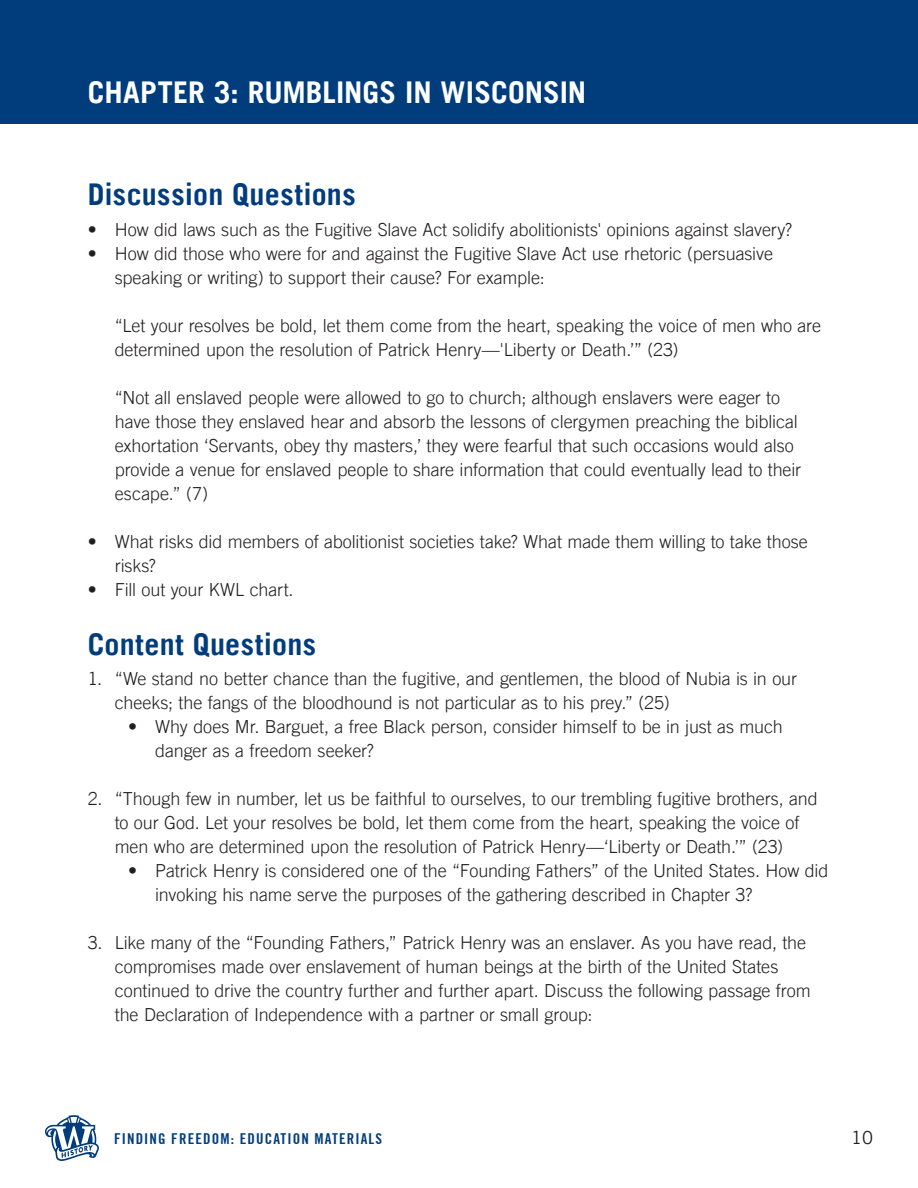
<style>
.page{position:relative;width:918px;height:1188px;background:#fff}
.page>*{position:absolute;margin:0;border:0;box-sizing:border-box;transform-origin:0 0}
.t1{font:700 30px "Trade Gothic LT Std";letter-spacing:.01em;color:#013d7d}
.t2{font:700 30px "Trade Gothic LT Std";color:#fff}
.t3{font:300 18px/24px "Trade Gothic LT Std";letter-spacing:-.005em;color:#231f20}
.t4{font:18px "Trade Gothic LT Std";color:#231f20}
.t5{font:15px "Trade Gothic LT Std Cn 20";letter-spacing:.075em;color:#013d7d}
</style>
<div class="page">
<svg style="left:45px;top:1115px;width:54px;height:46px"></svg>
<div style="left:0;top:0;width:918px;height:123px;background:#013d7d"></div>
<p class="t2" style="left:88px;top:74px;width:500px">CHAPTER 3: RUMBLINGS IN WISCONSIN</p>
<p class="t1" style="left:88px;top:176px;width:270px">Discussion Questions</p>
<p class="t3" style="left:88px;top:217px;width:706px">• How did laws such as the Fugitive Slave Act solidify abolitionists' opinions against slavery?</p>
<p class="t3" style="left:115px;top:241px;width:660px;text-indent:-27px">• How did those who were for and against the Fugitive Slave Act use rhetoric (persuasive speaking or writing) to support their cause? For example:</p>
<p class="t3" style="left:115px;top:313px;width:708px">“Let your resolves be bold, let them come from the heart, speaking the voice of men who are determined upon the resolution of Patrick Henry—'Liberty or Death.’” (23)</p>
<p class="t3" style="left:115px;top:385px;width:688px">“Not all enslaved people were allowed to go to church; although enslavers were eager to have those they enslaved hear and absorb the lessons of clergymen preaching the biblical exhortation ‘Servants, obey thy masters,’ they were fearful that such occasions would also provide a venue for enslaved people to share information that could eventually lead to their escape.” (7)</p>
<p class="t3" style="left:115px;top:529px;width:695px;text-indent:-27px">• What risks did members of abolitionist societies take? What made them willing to take those risks?</p>
<p class="t3" style="left:88px;top:577px;width:207px">• Fill out your KWL chart.</p>
<p class="t1" style="left:88px;top:626px;width:230px">Content Questions</p>
<p class="t3" style="left:115px;top:667px;width:684px;text-indent:-27px">1. “We stand no better chance than the fugitive, and gentlemen, the blood of Nubia is in our cheeks; the fangs of the bloodhound is not particular as to his prey.” (25)</p>
<p class="t3" style="left:155px;top:715px;width:629px;text-indent:-27px">• Why does Mr. Barguet, a free Black person, consider himself to be in just as much danger as a freedom seeker?</p>
<p class="t3" style="left:88px;top:787px;width:731px;text-align:center">2. “Though few in number, let us be faithful to ourselves, to our trembling fugitive brothers, and to our God. Let your resolves be bold, let them come from the heart, speaking the voice of<br>men who are determined upon the resolution of Patrick Henry—‘Liberty or Death.’” (23)</p>
<p class="t3" style="left:155px;top:859px;width:675px;text-indent:-27px">• Patrick Henry is considered one of the “Founding Fathers” of the United States. How did invoking his name serve the purposes of the gathering described in Chapter 3?</p>
<p class="t3" style="left:115px;top:931px;width:698px;text-indent:-27px">3. Like many of the “Founding Fathers,” Patrick Henry was an enslaver. As you have read, the compromises made over enslavement of human beings at the birth of the United States continued to drive the country further and further apart. Discuss the following passage from the Declaration of Independence with a partner or small group:</p>
<p class="t5" style="left:114px;top:1129px;width:270px">FINDING FREEDOM: EDUCATION MATERIALS</p>
<p class="t4" style="left:851px;top:1126px;width:23px">10</p>
</div>
